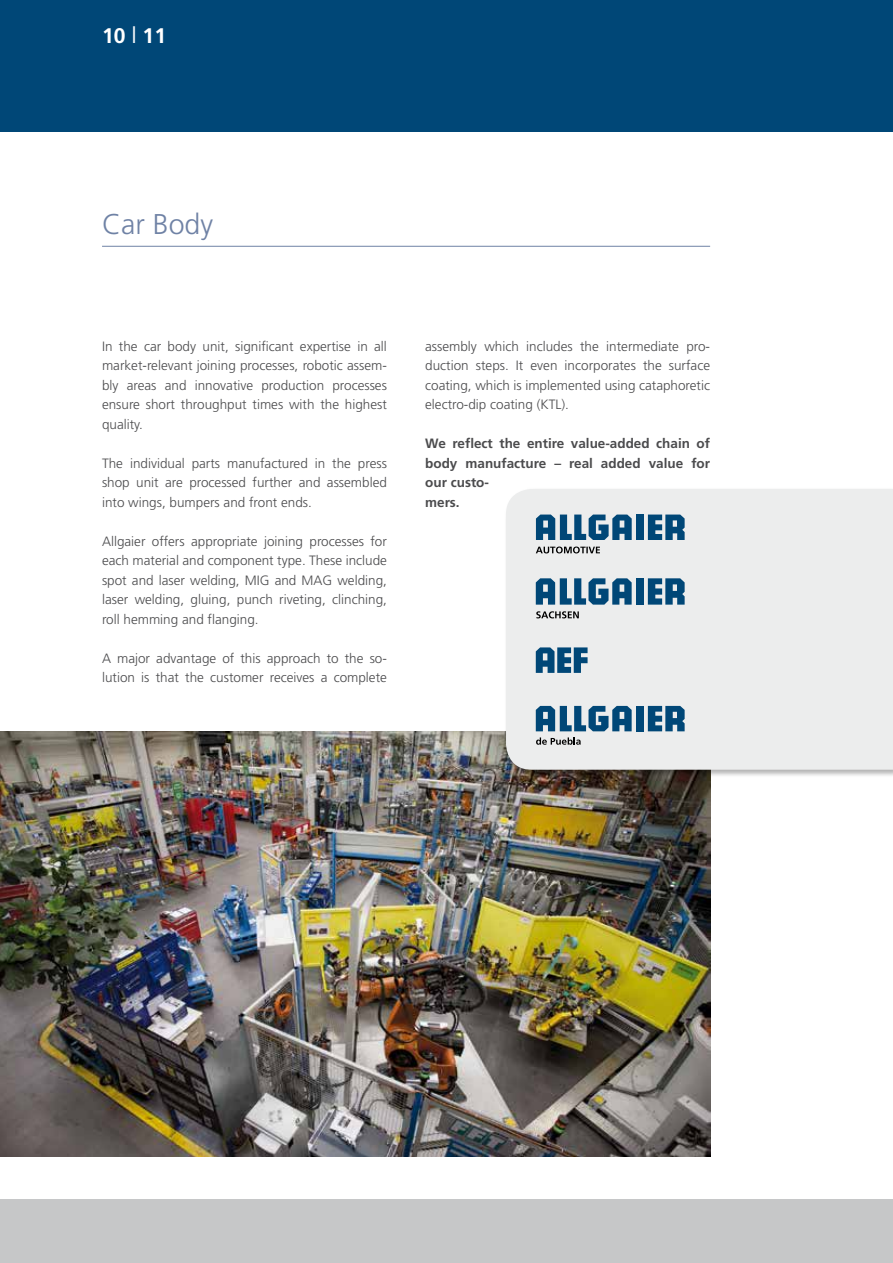
<style>
.page{position:relative;width:893px;height:1263px;background:#fff}
.page>*{position:absolute;margin:0;border:0;box-sizing:border-box;transform-origin:0 0}
.t1{font:300 28.5px "Frutiger";color:#6f82a5}
.t2{font:700 21.15px "Frutiger";color:#fff}
.t3{font:300 13.5px/19.5px "Frutiger";color:#4b4b4d;text-align:justify}
.t4{font:700 13.5px/19.5px "Frutiger";color:#4b4b4d}
.s1{font-weight:300;font-size:24px}
</style>
<div class="page">
<div style="left:0;top:0;width:893px;height:132px;background:#004777"></div>
<div style="left:0;top:1199px;width:893px;height:64px;background:#c6c7c8"></div>
<img style="left:0;top:731px;width:710px;height:426px">
<hr style="left:102px;top:246px;width:608px;height:1px;background:#6f82a5">
<div style="left:504px;top:487px;width:389px;height:290px;background:#000;opacity:.3"></div>
<div style="left:506px;top:489px;width:387px;height:281px;background:#eceded"></div>
<div style="left:636px;top:514px;width:8px;height:26px;background:#004777"></div>
<svg style="left:536px;top:514px;width:96px;height:26px;background:#5280a0"></svg>
<svg style="left:648px;top:514px;width:37px;height:26px"></svg>
<svg style="left:536px;top:546px;width:64px;height:7px"></svg>
<div style="left:636px;top:578px;width:8px;height:27px;background:#004777"></div>
<svg style="left:536px;top:578px;width:96px;height:27px;background:#5381a0"></svg>
<svg style="left:648px;top:578px;width:37px;height:27px"></svg>
<svg style="left:536px;top:611px;width:43px;height:7px"></svg>
<svg style="left:536px;top:647px;width:52px;height:26px"></svg>
<div style="left:636px;top:706px;width:8px;height:25px;background:#004777"></div>
<svg style="left:536px;top:706px;width:96px;height:25px;background:#4f7e9e"></svg>
<svg style="left:648px;top:706px;width:37px;height:25px"></svg>
<svg style="left:536px;top:737px;width:45px;height:8px"></svg>
<h2 class="t2" style="left:102px;top:24px;width:66px">10 <span class="s1">I</span> 11</h2>
<h1 class="t1" style="left:102px;top:208px;width:113px">Car Body</h1>
<p class="t3" style="left:102px;top:337px;width:286px">In the car body unit, significant expertise in all market-relevant joining processes, robotic assem&shy;bly areas and innovative production processes ensure short throughput times with the highest quality.</p>
<p class="t3" style="left:102px;top:454px;width:286px">The individual parts manufactured in the press shop unit are processed further and assembled into wings, bumpers and front ends.</p>
<p class="t3" style="left:102px;top:531px;width:286px">Allgaier offers appropriate joining processes for each material and component type. These include spot and laser welding, MIG and MAG welding, laser welding, gluing, punch riveting, clinching, roll hemming and flanging.</p>
<p class="t3" style="left:102px;top:648px;width:286px">A major advantage of this approach to the so&shy;lution is that the customer receives a complete</p>
<p class="t3" style="left:425px;top:336px;width:286px">assembly which includes the intermediate pro&shy;duction steps. It even incorporates the surface coating, which is implemented using cataphoretic electro-dip coating (KTL).</p>
<p class="t4" style="left:425px;top:434px;width:286px">We reflect the entire value-added chain of body manufacture – real added value for our custo-<br>mers.</p>
</div>
